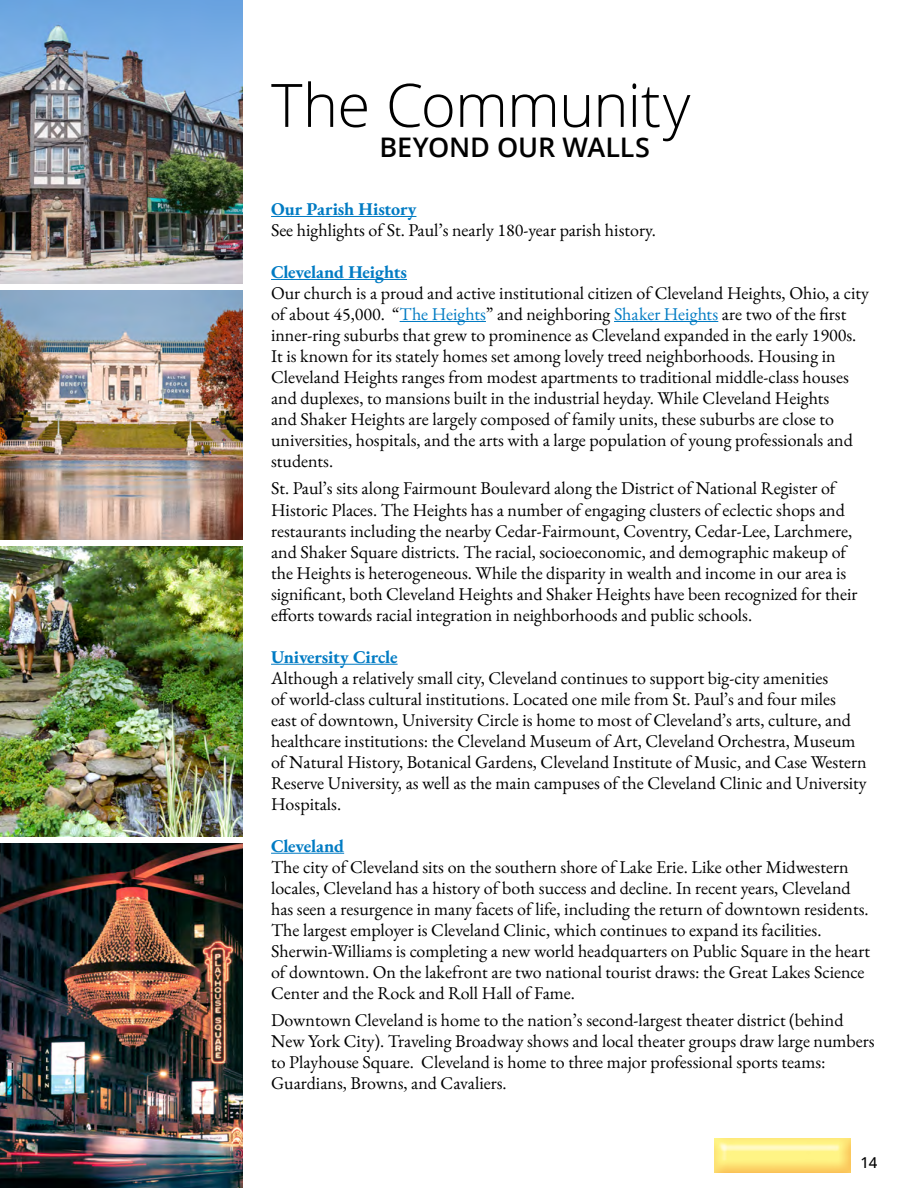
<style>
.page{position:relative;width:918px;height:1188px;background:#fff}
.page>*{position:absolute;margin:0;border:0;box-sizing:border-box;transform-origin:0 0}
.t1{font:300 60px "Open Sans";letter-spacing:-.015em;color:#000}
.t2{font:600 27px "Open Sans";letter-spacing:-.005em;color:#000}
.t3{font:18px/21px "EB Garamond";color:#000}
.t4{font:700 18px "EB Garamond";letter-spacing:-.01em;color:#007bc3}
.t5{font:500 15px "Open Sans";color:#000}
.s1{color:#007bc3}
</style>
<div class="page">
<hr style="left:271px;top:216px;width:145px;height:1px;background:#007bc3">
<hr style="left:271px;top:279px;width:136px;height:1px;background:#007bc3">
<hr style="left:400px;top:321px;width:86px;height:1px;background:#007bc3">
<hr style="left:614px;top:321px;width:104px;height:1px;background:#007bc3">
<hr style="left:271px;top:664px;width:127px;height:1px;background:#007bc3">
<hr style="left:271px;top:853px;width:73px;height:1px;background:#007bc3">
<img style="left:0;top:0;width:243px;height:284px">
<img style="left:0;top:547px;width:243px;height:290px">
<img style="left:0;top:844px;width:243px;height:344px">
<img style="left:0;top:290px;width:243px;height:250px">
<div style="left:706px;top:1131px;width:157px;height:42px;background:#f47b20;opacity:.85"></div>
<h1 class="t1" style="left:271px;top:64px;width:421px">The Community</h1>
<h2 class="t2" style="left:379px;top:129px;width:272px">BEYOND OUR WALLS</h2>
<p class="t4" style="left:271px;top:196px;width:147px">Our Parish History</p>
<p class="t3" style="left:271px;top:219px;width:386px">See highlights of St. Paul’s nearly 180-year parish history.</p>
<p class="t4" style="left:271px;top:259px;width:137px">Cleveland Heights</p>
<p class="t3" style="left:271px;top:282px;width:599px">Our church is a proud and active institutional citizen of Cleveland Heights, Ohio, a city of about 45,000. “<span class="s1">The Heights</span>” and neighboring <span class="s1">Shaker Heights</span> are two of the first inner-ring suburbs that grew to prominence as Cleveland expanded in the early 1900s.<br>It is known for its stately homes set among lovely treed neighborhoods. Housing in Cleveland Heights ranges from modest apartments to traditional middle-class houses and duplexes, to mansions built in the industrial heyday. While Cleveland Heights<br>and Shaker Heights are largely composed of family units, these suburbs are close to universities, hospitals, and the arts with a large population of young professionals and students.</p>
<p class="t3" style="left:271px;top:478px;width:588px">St. Paul’s sits along Fairmount Boulevard along the District of National Register of Historic Places. The Heights has a number of engaging clusters of eclectic shops and restaurants including the nearby Cedar-Fairmount, Coventry, Cedar-Lee, Larchmere, and Shaker Square districts. The racial, socioeconomic, and demographic makeup of the Heights is heterogeneous. While the disparity in wealth and income in our area is significant, both Cleveland Heights and Shaker Heights have been recognized for their efforts towards racial integration in neighborhoods and public schools.</p>
<p class="t4" style="left:271px;top:644px;width:128px">University Circle</p>
<p class="t3" style="left:271px;top:667px;width:597px">Although a relatively small city, Cleveland continues to support big-city amenities<br>of world-class cultural institutions. Located one mile from St. Paul’s and four miles<br>east of downtown, University Circle is home to most of Cleveland’s arts, culture, and healthcare institutions: the Cleveland Museum of Art, Cleveland Orchestra, Museum of Natural History, Botanical Gardens, Cleveland Institute of Music, and Case Western Reserve University, as well as the main campuses of the Cleveland Clinic and University Hospitals.</p>
<p class="t4" style="left:271px;top:833px;width:75px">Cleveland</p>
<p class="t3" style="left:271px;top:856px;width:601px">The city of Cleveland sits on the southern shore of Lake Erie. Like other Midwestern locales, Cleveland has a history of both success and decline. In recent years, Cleveland has seen a resurgence in many facets of life, including the return of downtown residents.<br>The largest employer is Cleveland Clinic, which continues to expand its facilities.<br>Sherwin-Williams is completing a new world headquarters on Public Square in the heart of downtown. On the lakefront are two national tourist draws: the Great Lakes Science Center and the Rock and Roll Hall of Fame.</p>
<p class="t3" style="left:271px;top:1010px;width:605px">Downtown Cleveland is home to the nation’s second-largest theater district (behind New York City). Traveling Broadway shows and local theater groups draw large numbers to Playhouse Square. Cleveland is home to three major professional sports teams:<br>Guardians, Browns, and Cavaliers.</p>
<p class="t5" style="left:860px;top:1153px;width:19px">14</p>
</div>
